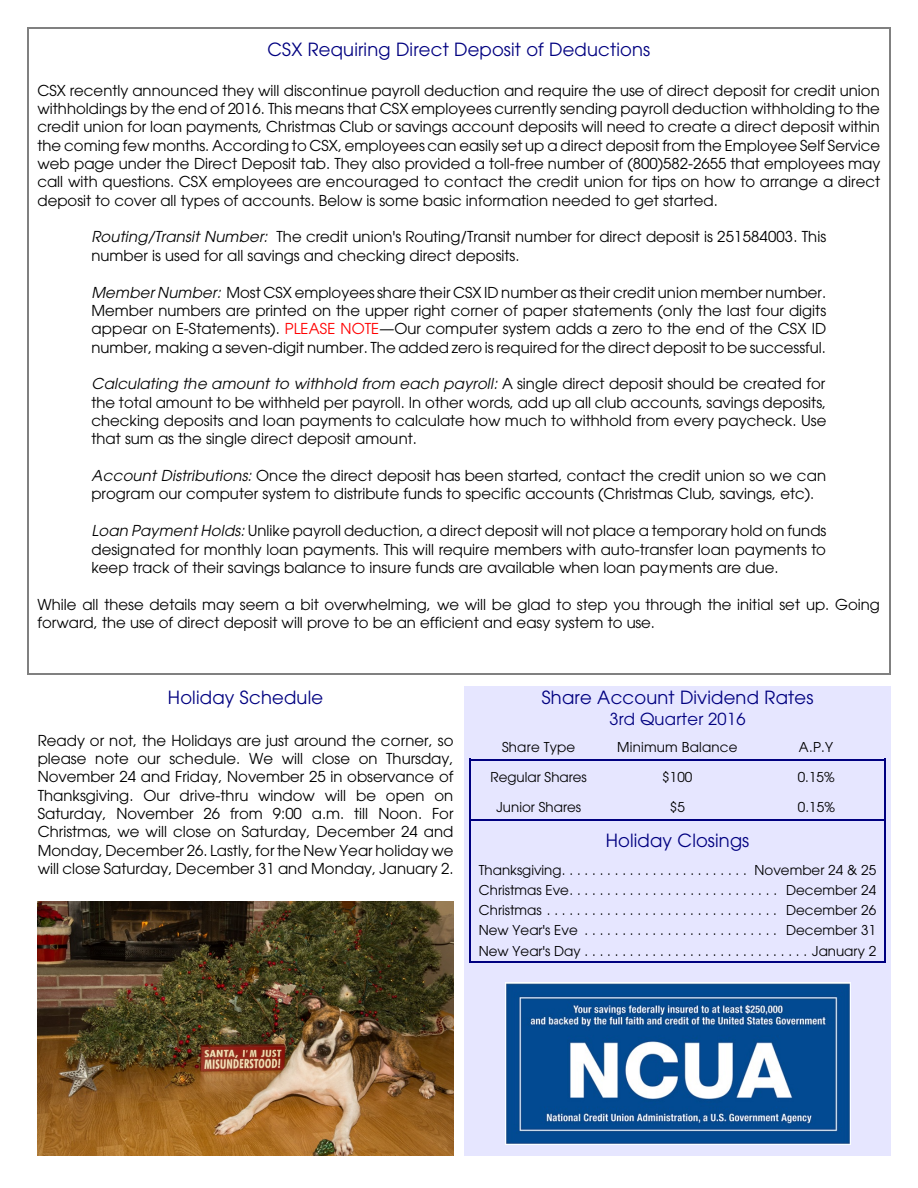
<style>
.page{position:relative;width:918px;height:1188px;background:#fff}
.page>*{position:absolute;margin:0;border:0;box-sizing:border-box;transform-origin:0 0}
.t1{font:18px "Avant Garde";letter-spacing:.01em;color:#000080}
.t2{font:16.5px "Avant Garde";letter-spacing:.015em;color:#000080}
.t3{font:15px/18.3px "Avant Garde";color:#000;text-align:justify}
.t4{font:13.5px/20.2px "Avant Garde";color:#000;text-align:justify}
.s1{font-style:italic}
.s2{color:#f00}
</style>
<div class="page">
<hr style="left:27px;top:27px;width:1px;height:648px;background:#808080">
<hr style="left:889px;top:27px;width:2px;height:648px;background:#808080">
<hr style="left:27px;top:27px;width:863px;height:1px;background:#808080">
<hr style="left:27px;top:674px;width:863px;height:1px;background:#808080">
<img style="left:38px;top:902px;width:416px;height:254px">
<div style="left:464px;top:686px;width:427px;height:469px;background:#e6e6ff"></div>
<hr style="left:470px;top:759px;width:1px;height:30px;background:#000080">
<hr style="left:470px;top:759px;width:138px;height:1px;background:#000080">
<hr style="left:608px;top:759px;width:139px;height:1px;background:#000080">
<hr style="left:885px;top:759px;width:1px;height:30px;background:#000080">
<hr style="left:747px;top:759px;width:139px;height:1px;background:#000080">
<hr style="left:470px;top:789px;width:1px;height:30px;background:#000080">
<hr style="left:885px;top:789px;width:1px;height:30px;background:#000080">
<hr style="left:470px;top:819px;width:1px;height:33px;background:#000080">
<hr style="left:884px;top:819px;width:1px;height:33px;background:#000080">
<hr style="left:470px;top:819px;width:415px;height:2px;background:#000080">
<hr style="left:470px;top:852px;width:1px;height:111px;background:#000080">
<hr style="left:884px;top:852px;width:1px;height:111px;background:#000080">
<hr style="left:470px;top:962px;width:415px;height:1px;background:#000080">
<img style="left:505px;top:983px;width:345px;height:162px">
<p class="t1" style="left:267px;top:42px;width:384px">CSX Requiring Direct Deposit of Deductions</p>
<p class="t3" style="left:37px;top:82px;width:845px">CSX recently announced they will discontinue payroll deduction and require the use of direct deposit for credit union withholdings by the end of 2016. This means that CSX employees currently sending payroll deduction withholding to the credit union for loan payments, Christmas Club or savings account deposits will need to create a direct deposit within the coming few months. According to CSX, employees can easily set up a direct deposit from the Employee Self Service web page under the Direct Deposit tab. They also provided a toll-free number of (800)582-2655 that employees may call with questions. CSX employees are encouraged to contact the credit union for tips on how to arrange a direct deposit to cover all types of accounts. Below is some basic information needed to get started.</p>
<p class="t3" style="left:91px;top:229px;width:736px"><span class="s1">Routing/Transit Number:</span> The credit union's Routing/Transit number for direct deposit is 251584003. This number is used for all savings and checking direct deposits.</p>
<p class="t3" style="left:91px;top:284px;width:736px"><span class="s1">Member Number:</span> Most CSX employees share their CSX ID number as their credit union member number.<br>Member numbers are printed on the upper right corner of paper statements (only the last four digits appear on E-Statements). <span class="s2">PLEASE NOTE</span>—Our computer system adds a zero to the end of the CSX ID number, making a seven-digit number. The added zero is required for the direct deposit to be successful.</p>
<p class="t3" style="left:91px;top:376px;width:736px"><span class="s1">Calculating the amount to withhold from each payroll:</span> A single direct deposit should be created for the total amount to be withheld per payroll. In other words, add up all club accounts, savings deposits, checking deposits and loan payments to calculate how much to withhold from every paycheck. Use that sum as the single direct deposit amount.</p>
<p class="t3" style="left:91px;top:468px;width:736px"><span class="s1">Account Distributions:</span> Once the direct deposit has been started, contact the credit union so we can program our computer system to distribute funds to specific accounts (Christmas Club, savings, etc).</p>
<p class="t3" style="left:91px;top:523px;width:736px"><span class="s1">Loan Payment Holds:</span> Unlike payroll deduction, a direct deposit will not place a temporary hold on funds designated for monthly loan payments. This will require members with auto-transfer loan payments to keep track of their savings balance to insure funds are available when loan payments are due.</p>
<p class="t3" style="left:37px;top:596px;width:844px">While all these details may seem a bit overwhelming, we will be glad to step you through the initial set up. Going forward, the use of direct deposit will prove to be an efficient and easy system to use.</p>
<p class="t1" style="left:168px;top:691px;width:157px">Holiday Schedule</p>
<p class="t3" style="left:38px;top:732px;width:417px">Ready or not, the Holidays are just around the corner, so please note our schedule. We will close on Thursday, November 24 and Friday, November 25 in observance of Thanksgiving. Our drive-thru window will be open on Saturday, November 26 from 9:00 a.m. till Noon. For Christmas, we will close on Saturday, December 24 and Monday, December 26. Lastly, for the New Year holiday we will close Saturday, December 31 and Monday, January 2.</p>
<p class="t1" style="left:542px;top:691px;width:273px">Share Account Dividend Rates</p>
<p class="t2" style="left:609px;top:713px;width:138px">3rd Quarter 2016</p>
<p class="t4" style="left:502px;top:738px;width:75px">Share Type</p>
<p class="t4" style="left:617px;top:738px;width:122px">Minimum Balance</p>
<p class="t4" style="left:799px;top:738px;width:36px">A.P.Y</p>
<p class="t4" style="left:490px;top:768px;width:98px">Regular Shares</p>
<p class="t4" style="left:662px;top:768px;width:32px">$100</p>
<p class="t4" style="left:798px;top:768px;width:38px">0.15%</p>
<p class="t4" style="left:496px;top:798px;width:86px">Junior Shares</p>
<p class="t4" style="left:670px;top:798px;width:17px">$5</p>
<p class="t4" style="left:798px;top:798px;width:38px">0.15%</p>
<p class="t1" style="left:606px;top:833px;width:145px">Holiday Closings</p>
<p class="t4" style="left:479px;top:861px;width:399px">Thanksgiving......................... November 24 &amp; 25<br>Christmas Eve............................ December 24<br>Christmas............................... December 26<br>New Year's Eve .......................... December 31<br>New Year's Day..............................January 2</p>
</div>
